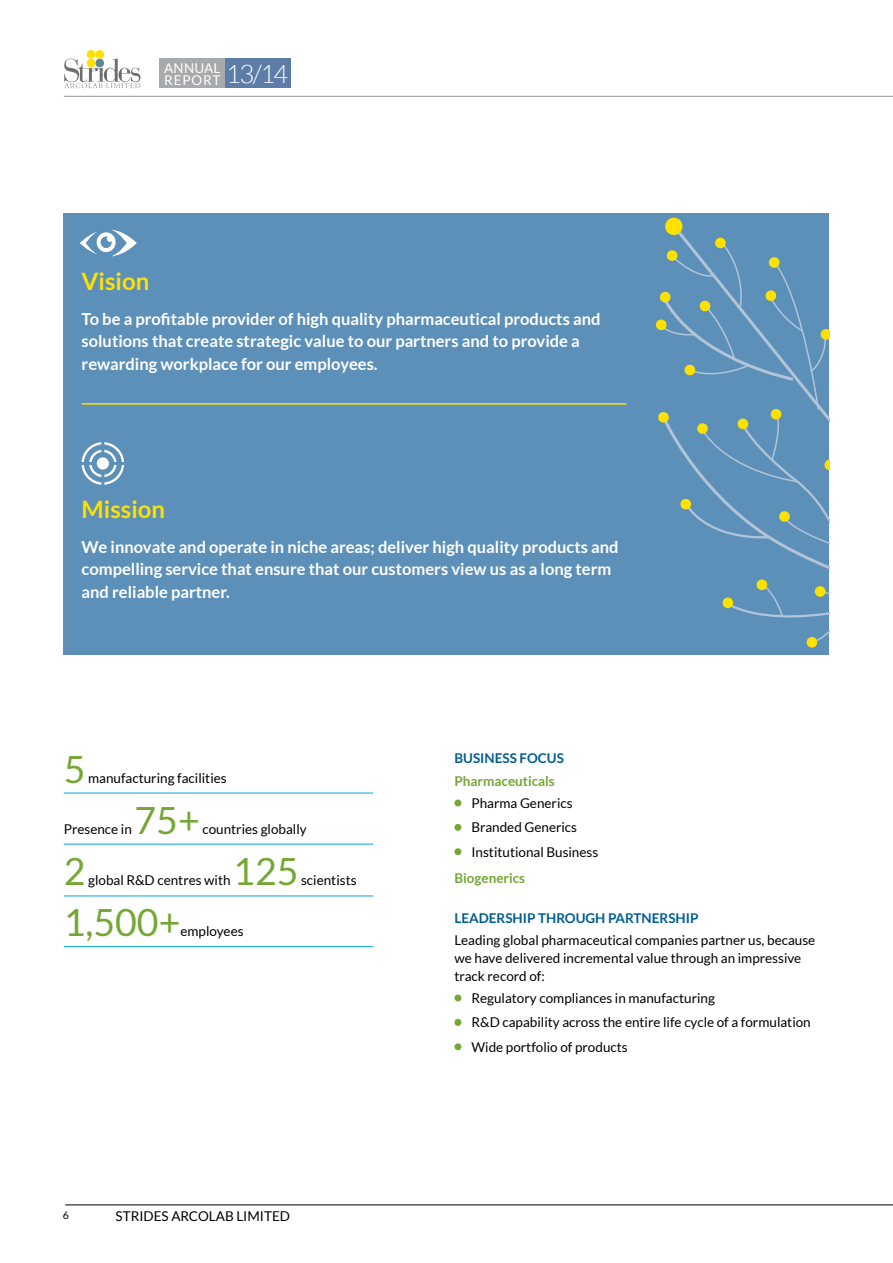
<style>
.page{position:relative;width:893px;height:1263px;background:#fff}
.page>*{position:absolute;margin:0;border:0;box-sizing:border-box;transform-origin:0 0}
.t1{font:37.5px "Lato";color:#74a734}
.t2{font:300 25.5px "Lato";color:#fff}
.t3{font:700 24px "Lato";color:#ffe100}
.t4{font:700 16.5px/22.5px "Lato";color:#fff}
.t5{font:13.5px/24.5px "Lato";color:#000}
.t6{font:700 13.5px "Lato";color:#005d90}
.t7{font:700 13.5px "Lato";color:#74a734}
.t8{font:13.5px/11.6px "Lato";letter-spacing:.025em;color:#fff}
.t9{font:10.5px "Lato";color:#000}
</style>
<div class="page">
<hr style="left:64px;top:96px;width:829px;height:1px;background:#939598">
<div style="left:159px;top:58px;width:66px;height:30px;background:#a7a9ac"></div>
<div style="left:225px;top:58px;width:66px;height:30px;background:#5c7da7"></div>
<hr style="left:65px;top:1204px;width:828px;height:1px;background:#000">
<svg style="left:64px;top:58px;width:76px;height:30px"></svg>
<div style="left:87px;top:50px;width:8px;height:9px;background:#ffe100;border-radius:50%"></div>
<div style="left:95px;top:50px;width:9px;height:9px;background:#ffe100;border-radius:50%"></div>
<div style="left:95px;top:59px;width:9px;height:8px;background:#5b879e;border-radius:50%"></div>
<div style="left:87px;top:59px;width:8px;height:8px;background:#ffe100;border-radius:50%"></div>
<div style="left:64px;top:213px;width:765px;height:442px;background:#5d90b8"></div>
<svg style="left:656px;top:217px;width:173px;height:431px"></svg>
<svg style="left:80px;top:230px;width:57px;height:26px"></svg>
<hr style="left:82px;top:403px;width:544px;height:2px;background:#ffe100">
<svg style="left:82px;top:442px;width:42px;height:43px"></svg>
<hr style="left:64px;top:793px;width:309px;height:1px;background:#00a3e6">
<hr style="left:64px;top:844px;width:309px;height:1px;background:#00a3e6">
<hr style="left:64px;top:895px;width:309px;height:1px;background:#00a3e6">
<hr style="left:64px;top:946px;width:309px;height:1px;background:#00a3e6">
<div style="left:454px;top:799px;width:7px;height:7px;background:#74a734;border-radius:50%"></div>
<div style="left:454px;top:824px;width:7px;height:7px;background:#74a734;border-radius:50%"></div>
<div style="left:454px;top:848px;width:7px;height:7px;background:#74a734;border-radius:50%"></div>
<div style="left:454px;top:994px;width:7px;height:7px;background:#74a734;border-radius:50%"></div>
<div style="left:454px;top:1019px;width:7px;height:7px;background:#74a734;border-radius:50%"></div>
<div style="left:454px;top:1043px;width:7px;height:7px;background:#74a734;border-radius:50%"></div>
<p class="t8" style="left:164px;top:62px;width:58px">Annual<br>Report</p>
<h2 class="t2" style="left:226px;top:60px;width:64px">13/14</h2>
<h3 class="t3" style="left:82px;top:267px;width:69px">Vision</h3>
<p class="t4" style="left:82px;top:307px;width:520px">To be a profitable provider of high quality pharmaceutical products and solutions that create strategic value to our partners and to provide a rewarding workplace for our employees.</p>
<h3 class="t3" style="left:82px;top:495px;width:85px">Mission</h3>
<p class="t4" style="left:82px;top:535px;width:538px">We innovate and operate in niche areas; deliver high quality products and compelling service that ensure that our customers view us as a long term and reliable partner.</p>
<h1 class="t1" style="left:64px;top:748px;width:23px">5</h1>
<p class="t5" style="left:88px;top:765px;width:140px">manufacturing facilities</p>
<p class="t5" style="left:64px;top:817px;width:70px">Presence in</p>
<h1 class="t1" style="left:135px;top:799px;width:67px">75+</h1>
<p class="t5" style="left:202px;top:817px;width:106px">countries globally</p>
<h1 class="t1" style="left:64px;top:850px;width:23px">2</h1>
<h1 class="t1" style="left:233px;top:850px;width:67px">125</h1>
<p class="t5" style="left:88px;top:868px;width:144px">global R&amp;D centres with</p>
<p class="t5" style="left:301px;top:868px;width:57px">scientists</p>
<h1 class="t1" style="left:64px;top:902px;width:118px">1,500+</h1>
<p class="t5" style="left:180px;top:919px;width:65px">employees</p>
<p class="t9" style="left:63px;top:1209px;width:8px">6</p>
<p class="t5" style="left:116px;top:1204px;width:176px">Strides Arcolab Limited</p>
<p class="t6" style="left:454px;top:751px;width:111px">Business focus</p>
<p class="t7" style="left:454px;top:773px;width:102px">Pharmaceuticals</p>
<p class="t5" style="left:461px;top:791px;width:138px">Pharma Generics<br>Branded Generics<br>I nstitutional Business</p>
<p class="t7" style="left:454px;top:870px;width:72px">Biogenerics</p>
<p class="t6" style="left:454px;top:910px;width:244px">Leadership through partnership</p>
<p class="t5" style="left:454px;top:931px;width:362px;line-height:18px">Leading global pharmaceutical companies partner us, because we have delivered incremental value through an impressive track record of:</p>
<p class="t5" style="left:461px;top:986px;width:351px">Regulatory compliances in manufacturing<br>R&amp;D capability across the entire life cycle of a formulation<br>Wide portfolio of products</p>
</div>
